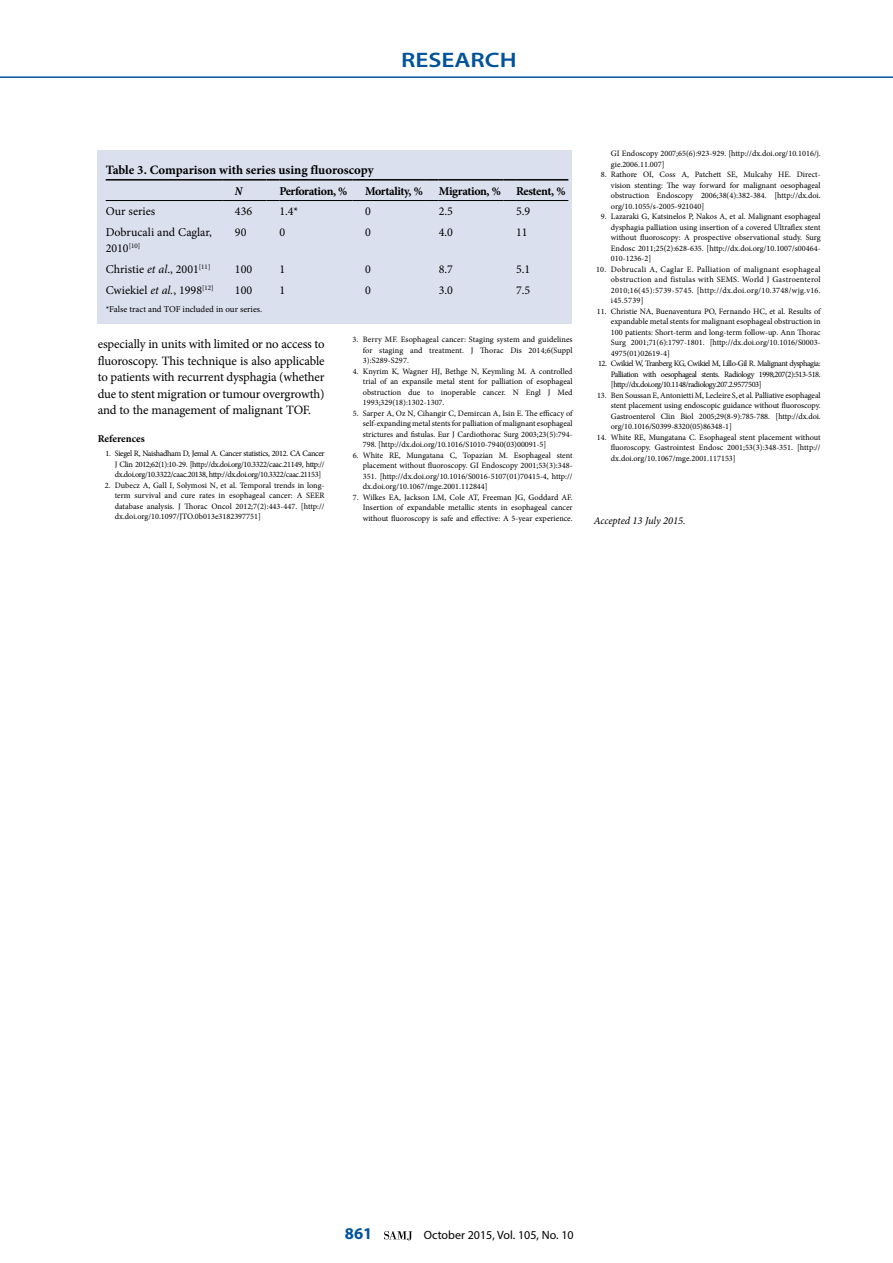
<style>
.page{position:relative;width:893px;height:1263px;background:#fff}
.page>*{position:absolute;margin:0;border:0;box-sizing:border-box;transform-origin:0 0}
.t1{font:600 21px "Myriad Pro";color:#00539b;scale:1.2 1}
.t2{font:700 16.5px "Myriad Pro";color:#00539b}
.t3{font:12.75px/16.5px "Minion Pro";letter-spacing:-.015em;color:#000;text-align:justify}
.t4{font:700 12.75px "Minion Pro";color:#000}
.t5{font:12px/16.5px "Minion Pro";color:#000}
.t6{font:700 12px "Minion Pro";letter-spacing:-.035em;color:#000}
.t7{font:12px "Myriad Pro";color:#000}
.t8{font:italic 700 condensed 12px "Minion Pro";color:#000}
.t9{font:italic 10.5px "Minion Pro";letter-spacing:-.005em;color:#000}
.t10{font:700 10.5px "Minion Pro";letter-spacing:-.005em;color:#000}
.t11{font:9px "Minion Pro";color:#000}
.t12{font:8.25px/10.5px "Minion Pro";color:#000;text-align:justify}
.s1{font-style:italic}
</style>
<div class="page">
<hr style="left:0;top:76px;width:893px;height:2px;background:#00539b">
<svg style="left:384px;top:1231px;width:28px;height:9px"></svg>
<div style="left:97px;top:150px;width:475px;height:173px;background:#dbe0ee"></div>
<hr style="left:106px;top:179px;width:116px;height:2px;background:#000">
<svg style="left:222px;top:179px;width:13px;height:2px"></svg>
<hr style="left:235px;top:179px;width:32px;height:2px;background:#000">
<svg style="left:267px;top:179px;width:12px;height:2px"></svg>
<hr style="left:279px;top:179px;width:73px;height:2px;background:#000">
<svg style="left:352px;top:179px;width:13px;height:2px"></svg>
<hr style="left:365px;top:179px;width:61px;height:2px;background:#000">
<svg style="left:426px;top:179px;width:13px;height:2px"></svg>
<hr style="left:439px;top:179px;width:64px;height:2px;background:#000">
<svg style="left:503px;top:179px;width:13px;height:2px"></svg>
<hr style="left:516px;top:179px;width:52px;height:2px;background:#000">
<hr style="left:106px;top:200px;width:116px;height:1px;background:#000">
<svg style="left:222px;top:200px;width:13px;height:1px"></svg>
<hr style="left:235px;top:200px;width:32px;height:1px;background:#000">
<svg style="left:267px;top:200px;width:12px;height:1px"></svg>
<hr style="left:279px;top:200px;width:73px;height:1px;background:#000">
<svg style="left:352px;top:200px;width:13px;height:1px"></svg>
<hr style="left:365px;top:200px;width:61px;height:1px;background:#000">
<svg style="left:426px;top:200px;width:13px;height:1px"></svg>
<hr style="left:439px;top:200px;width:64px;height:1px;background:#000">
<svg style="left:503px;top:200px;width:13px;height:1px"></svg>
<hr style="left:516px;top:200px;width:52px;height:1px;background:#000">
<h1 class="t1" style="left:401px;top:47px;width:98px">RESEARCH</h1>
<h3 class="t4" style="left:106px;top:161px;width:269px">Table 3. Comparison with series using fluoroscopy</h3>
<h3 class="t8" style="left:235px;top:182px;width:9px">N</h3>
<h3 class="t6" style="left:279px;top:182px;width:70px">Perforation, %</h3>
<h3 class="t6" style="left:365px;top:182px;width:59px">Mortality, %</h3>
<h3 class="t6" style="left:439px;top:182px;width:64px">Migration, %</h3>
<h3 class="t6" style="left:516px;top:182px;width:51px">Restent, %</h3>
<h3 class="t5" style="left:106px;top:203px;width:51px">Our series</h3>
<h3 class="t5" style="left:235px;top:203px;width:19px">436</h3>
<h3 class="t5" style="left:279px;top:203px;width:21px">1.4*</h3>
<h3 class="t5" style="left:365px;top:203px;width:7px">0</h3>
<h3 class="t5" style="left:439px;top:203px;width:16px">2.5</h3>
<h3 class="t5" style="left:516px;top:203px;width:16px">5.9</h3>
<h3 class="t5" style="left:106px;top:224px;width:108px">Dobrucali and Caglar,<br>2010<sup>[10]</sup></h3>
<h3 class="t5" style="left:235px;top:224px;width:13px">90</h3>
<h3 class="t5" style="left:279px;top:224px;width:7px">0</h3>
<h3 class="t5" style="left:365px;top:224px;width:7px">0</h3>
<h3 class="t5" style="left:439px;top:224px;width:16px">4.0</h3>
<h3 class="t5" style="left:516px;top:224px;width:13px">11</h3>
<h3 class="t5" style="left:106px;top:261px;width:106px">Christie <span class="s1">et al</span>., 2001<sup>[11]</sup></h3>
<h3 class="t5" style="left:235px;top:261px;width:19px">100</h3>
<h3 class="t5" style="left:279px;top:261px;width:7px">1</h3>
<h3 class="t5" style="left:365px;top:261px;width:7px">0</h3>
<h3 class="t5" style="left:439px;top:261px;width:16px">8.7</h3>
<h3 class="t5" style="left:516px;top:261px;width:16px">5.1</h3>
<h3 class="t5" style="left:106px;top:282px;width:109px">Cwiekiel <span class="s1">et al.</span>, 1998<sup>[12]</sup></h3>
<h3 class="t5" style="left:235px;top:282px;width:19px">100</h3>
<h3 class="t5" style="left:279px;top:282px;width:7px">1</h3>
<h3 class="t5" style="left:365px;top:282px;width:7px">0</h3>
<h3 class="t5" style="left:439px;top:282px;width:16px">3.0</h3>
<h3 class="t5" style="left:516px;top:282px;width:16px">7.5</h3>
<p class="t11" style="left:106px;top:304px;width:158px">*False tract and TOF included in our series.</p>
<h3 class="t3" style="left:98px;top:336px;width:228px">especially in units with limited or no access to fluoroscopy. This technique is also applicable to patients with recurrent dysphagia (whether due to stent migration or tumour overgrowth) and to the management of malignant TOF.</h3>
<p class="t10" style="left:98px;top:431px;width:48px">References</p>
<p class="t12" style="left:115px;top:448px;width:211px;text-indent:-9px">1. Siegel R, Naishadham D, Jemal A. Cancer statistics, 2012. CA Cancer J Clin 2012;62(1):10-29. [http://dx.doi.org/10.3322/caac.21149, http:// dx.doi.org/10.3322/caac.20138, http://dx.doi.org/10.3322/caac.21153]</p>
<p class="t12" style="left:115px;top:480px;width:211px;text-indent:-10px">2. Dubecz A, Gall I, Solymosi N, et al. Temporal trends in long&shy;term survival and cure rates in esophageal cancer: A SEER database analysis. J Thorac Oncol 2012;7(2):443-447. [http:// dx.doi.org/10.1097/JTO.0b013e3182397751]</p>
<p class="t12" style="left:363px;top:334px;width:211px;text-indent:-10px">3. Berry MF. Esophageal cancer: Staging system and guidelines for staging and treatment. J Thorac Dis 2014;6(Suppl 3):S289-S297.</p>
<p class="t12" style="left:363px;top:366px;width:211px;text-indent:-10px">4. Knyrim K, Wagner HJ, Bethge N, Keymling M. A controlled trial of an expansile metal stent for palliation of esophageal obstruction due to inoperable cancer. N Engl J Med 1993;329(18):1302-1307.</p>
<p class="t12" style="left:363px;top:408px;width:211px;text-indent:-10px">5. Sarper A, Oz N, Cihangir C, Demircan A, Isin E. The efficacy of self-expanding metal stents for palliation of malignant esophageal strictures and fistulas. Eur J Cardiothorac Surg 2003;23(5):794- 798. [http://dx.doi.org/10.1016/S1010-7940(03)00091-5]</p>
<p class="t12" style="left:363px;top:450px;width:211px;text-indent:-10px">6. White RE, Mungatana C, Topazian M. Esophageal stent placement without fluoroscopy. GI Endoscopy 2001;53(3):348- 351. [http://dx.doi.org/10.1016/S0016-5107(01)70415-4, http:// dx.doi.org/10.1067/mge.2001.112844]</p>
<p class="t12" style="left:363px;top:492px;width:211px;text-indent:-10px">7. Wilkes EA, Jackson LM, Cole AT, Freeman JG, Goddard AF.<br>Insertion of expandable metallic stents in esophageal cancer without fluoroscopy is safe and effective: A 5-year experience.</p>
<p class="t12" style="left:611px;top:148px;width:211px">GI Endoscopy 2007;65(6):923-929. [http://dx.doi.org/10.1016/j. gie.2006.11.007]</p>
<p class="t12" style="left:611px;top:169px;width:211px;text-indent:-10px">8. Rathore OI, Coss A, Patchett SE, Mulcahy HE. Direct&shy;vision stenting: The way forward for malignant oesophageal obstruction Endoscopy 2006;38(4):382-384. [http://dx.doi. org/10.1055/s-2005-921040]</p>
<p class="t12" style="left:611px;top:211px;width:211px;text-indent:-10px">9. Lazaraki G, Katsinelos P, Nakos A, et al. Malignant esophageal dysphagia palliation using insertion of a covered Ultraflex stent without fluoroscopy: A prospective observational study. Surg Endosc 2011;25(2):628-635. [http://dx.doi.org/10.1007/s00464- 010-1236-2]</p>
<p class="t12" style="left:611px;top:264px;width:211px;text-indent:-15px">10. Dobrucali A, Caglar E. Palliation of malignant esophageal obstruction and fistulas with SEMS. World J Gastroenterol 2010;16(45):5739-5745. [http://dx.doi.org/10.3748/wjg.v16. i45.5739]</p>
<p class="t12" style="left:611px;top:306px;width:211px;text-indent:-14px">11. Christie NA, Buenaventura PO, Fernando HC, et al. Results of expandable metal stents for malignant esophageal obstruction in 100 patients: Short-term and long-term follow-up. Ann Thorac Surg 2001;71(6):1797-1801. [http://dx.doi.org/10.1016/S0003- 4975(01)02619-4]</p>
<p class="t12" style="left:611px;top:358px;width:211px;text-indent:-13px">12. Cwikiel W, Tranberg KG, Cwikiel M, Lillo-Gil R. Malignant dysphagia:<br>Palliation with oesophageal stents. Radiology 1998;207(2):513-518. [http://dx.doi.org/10.1148/radiology.207.2.9577503]</p>
<p class="t12" style="left:611px;top:390px;width:211px;text-indent:-14px">13. Ben Soussan E, Antonietti M, Lecleire S, et al. Palliative esophageal stent placement using endoscopic guidance without fluoroscopy.<br>Gastroenterol Clin Biol 2005;29(8-9):785-788. [http://dx.doi. org/10.1016/S0399-8320(05)86348-1]</p>
<p class="t12" style="left:611px;top:432px;width:211px;text-indent:-14px">14. White RE, Mungatana C. Esophageal stent placement without fluoroscopy. Gastrointest Endosc 2001;53(3):348-351. [http:// dx.doi.org/10.1067/mge.2001.117153]</p>
<p class="t9" style="left:594px;top:513px;width:93px">Accepted 13 July 2015.</p>
<h2 class="t2" style="left:345px;top:1223px;width:29px">861</h2>
<h3 class="t7" style="left:424px;top:1228px;width:151px">October 2015, Vol. 105, No. 10</h3>
</div>
